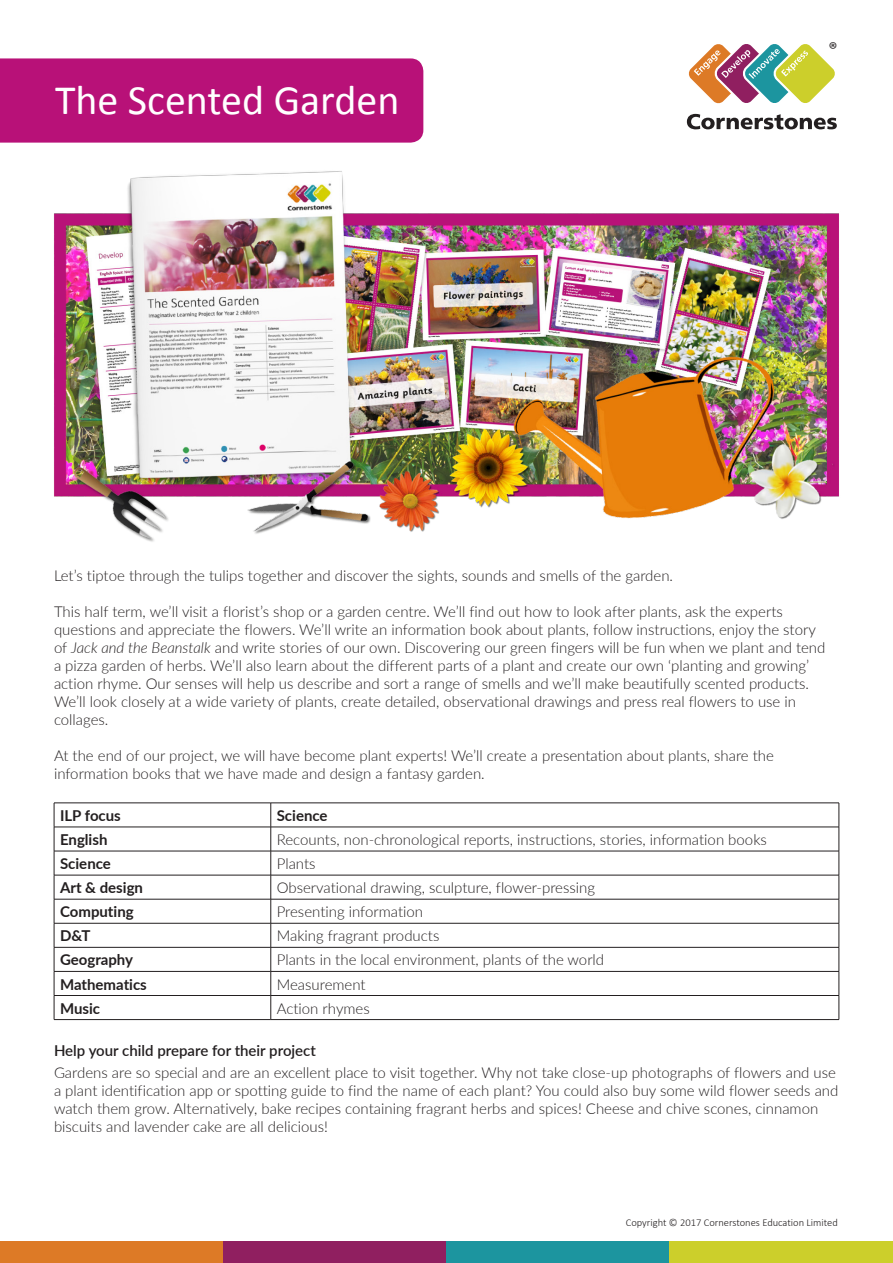
<style>
.page{position:relative;width:893px;height:1263px;background:#fff}
.page>*{position:absolute;margin:0;border:0;box-sizing:border-box;transform-origin:0 0}
.t1{font:42px "Calibri";color:#fff}
.t2{font:20.25px "Myriad Pro";color:#231f20}
.t3{font:300 15px/18px "Lato";color:#231f20}
.t4{font:700 15px "Lato";color:#231f20}
.t5{font:600 15px "Lato";color:#231f20}
.t6{font:300 10.5px "Calibri";color:#231f20}
.s1{font-style:italic}
</style>
<div class="page">
<img style="left:54px;top:171px;width:785px;height:371px">
<div style="left:0;top:1241px;width:223px;height:21px;background:#dd7a26"></div>
<div style="left:223px;top:1241px;width:223px;height:21px;background:#901f60"></div>
<div style="left:446px;top:1241px;width:224px;height:21px;background:#1c959f"></div>
<div style="left:670px;top:1241px;width:223px;height:21px;background:#cccf2b"></div>
<svg style="left:687px;top:114px;width:150px;height:15px"></svg>
<svg style="left:688px;top:44px;width:147px;height:60px"></svg>
<hr style="left:54px;top:803px;width:217px;height:1px;background:#231f20">
<hr style="left:271px;top:803px;width:568px;height:1px;background:#231f20">
<hr style="left:54px;top:827px;width:217px;height:1px;background:#231f20">
<hr style="left:271px;top:827px;width:568px;height:1px;background:#231f20">
<hr style="left:54px;top:851px;width:217px;height:1px;background:#231f20">
<hr style="left:271px;top:851px;width:568px;height:1px;background:#231f20">
<hr style="left:54px;top:875px;width:217px;height:1px;background:#231f20">
<hr style="left:271px;top:875px;width:568px;height:1px;background:#231f20">
<hr style="left:54px;top:899px;width:217px;height:1px;background:#231f20">
<hr style="left:271px;top:899px;width:568px;height:1px;background:#231f20">
<hr style="left:54px;top:923px;width:217px;height:1px;background:#231f20">
<hr style="left:271px;top:923px;width:568px;height:1px;background:#231f20">
<hr style="left:54px;top:947px;width:217px;height:1px;background:#231f20">
<hr style="left:271px;top:947px;width:568px;height:1px;background:#231f20">
<hr style="left:54px;top:971px;width:217px;height:1px;background:#231f20">
<hr style="left:271px;top:971px;width:568px;height:1px;background:#231f20">
<hr style="left:54px;top:995px;width:217px;height:1px;background:#231f20">
<svg style="left:54px;top:803px;width:1px;height:216px"></svg>
<hr style="left:271px;top:995px;width:568px;height:1px;background:#231f20">
<svg style="left:271px;top:803px;width:1px;height:216px"></svg>
<svg style="left:839px;top:803px;width:1px;height:216px"></svg>
<hr style="left:54px;top:1019px;width:217px;height:1px;background:#231f20">
<hr style="left:271px;top:1019px;width:568px;height:1px;background:#231f20">
<div style="left:0;top:58px;width:423px;height:85px;background:#b81178"></div>
<p class="t1" style="left:55px;top:73px;width:346px">The Scented Garden</p>
<p class="t2" style="left:829px;top:37px;width:10px">®</p>
<p class="t3" style="left:54px;top:566px;width:621px">Let’s tiptoe through the tulips together and discover the sights, sounds and smells of the garden.</p>
<p class="t3" style="left:54px;top:602px;width:773px">This half term, we’ll visit a florist’s shop or a garden centre. We’ll find out how to look after plants, ask the experts questions and appreciate the flowers. We’ll write an information book about plants, follow instructions, enjoy the story of <span class="s1">Jack and the Beanstalk</span> and write stories of our own. Discovering our green fingers will be fun when we plant and tend a pizza garden of herbs. We’ll also learn about the different parts of a plant and create our own ‘planting and growing’ action rhyme. Our senses will help us describe and sort a range of smells and we’ll make beautifully scented products.<br>We’ll look closely at a wide variety of plants, create detailed, observational drawings and press real flowers to use in collages.</p>
<p class="t3" style="left:54px;top:746px;width:721px">At the end of our project, we will have become plant experts! We’ll create a presentation about plants, share the information books that we have made and design a fantasy garden.</p>
<p class="t4" style="left:60px;top:804px;width:62px">ILP focus</p>
<p class="t4" style="left:277px;top:804px;width:52px">Science</p>
<p class="t4" style="left:60px;top:828px;width:49px">English</p>
<p class="t3" style="left:277px;top:830px;width:492px">Recounts, non-chronological reports, instructions, stories, information books</p>
<p class="t4" style="left:60px;top:852px;width:52px">Science</p>
<p class="t3" style="left:277px;top:854px;width:40px">Plants</p>
<p class="t4" style="left:60px;top:877px;width:85px">Art &amp; design</p>
<p class="t3" style="left:277px;top:878px;width:320px">Observational drawing, sculpture, flower-pressing</p>
<p class="t4" style="left:60px;top:901px;width:75px">Computing</p>
<p class="t3" style="left:277px;top:902px;width:148px">Presenting information</p>
<p class="t4" style="left:60px;top:925px;width:32px">D&amp;T</p>
<p class="t3" style="left:277px;top:926px;width:164px">Making fragrant products</p>
<p class="t4" style="left:60px;top:949px;width:75px">Geography</p>
<p class="t3" style="left:277px;top:950px;width:329px">Plants in the local environment, plants of the world</p>
<p class="t4" style="left:60px;top:973px;width:88px">Mathematics</p>
<p class="t3" style="left:277px;top:974px;width:90px">Measurement</p>
<p class="t4" style="left:60px;top:997px;width:42px">Music</p>
<p class="t3" style="left:277px;top:999px;width:95px">Action rhymes</p>
<p class="t5" style="left:54px;top:1039px;width:263px">Help your child prepare for their project</p>
<p class="t3" style="left:54px;top:1063px;width:786px">Gardens are so special and are an excellent place to visit together. Why not take close-up photographs of flowers and use a plant identification app or spotting guide to find the name of each plant? You could also buy some wild flower seeds and watch them grow. Alternatively, bake recipes containing fragrant herbs and spices! Cheese and chive scones, cinnamon biscuits and lavender cake are all delicious!</p>
<p class="t6" style="left:626px;top:1216px;width:214px">Copyright © 2017 Cornerstones Education Limited</p>
</div>
